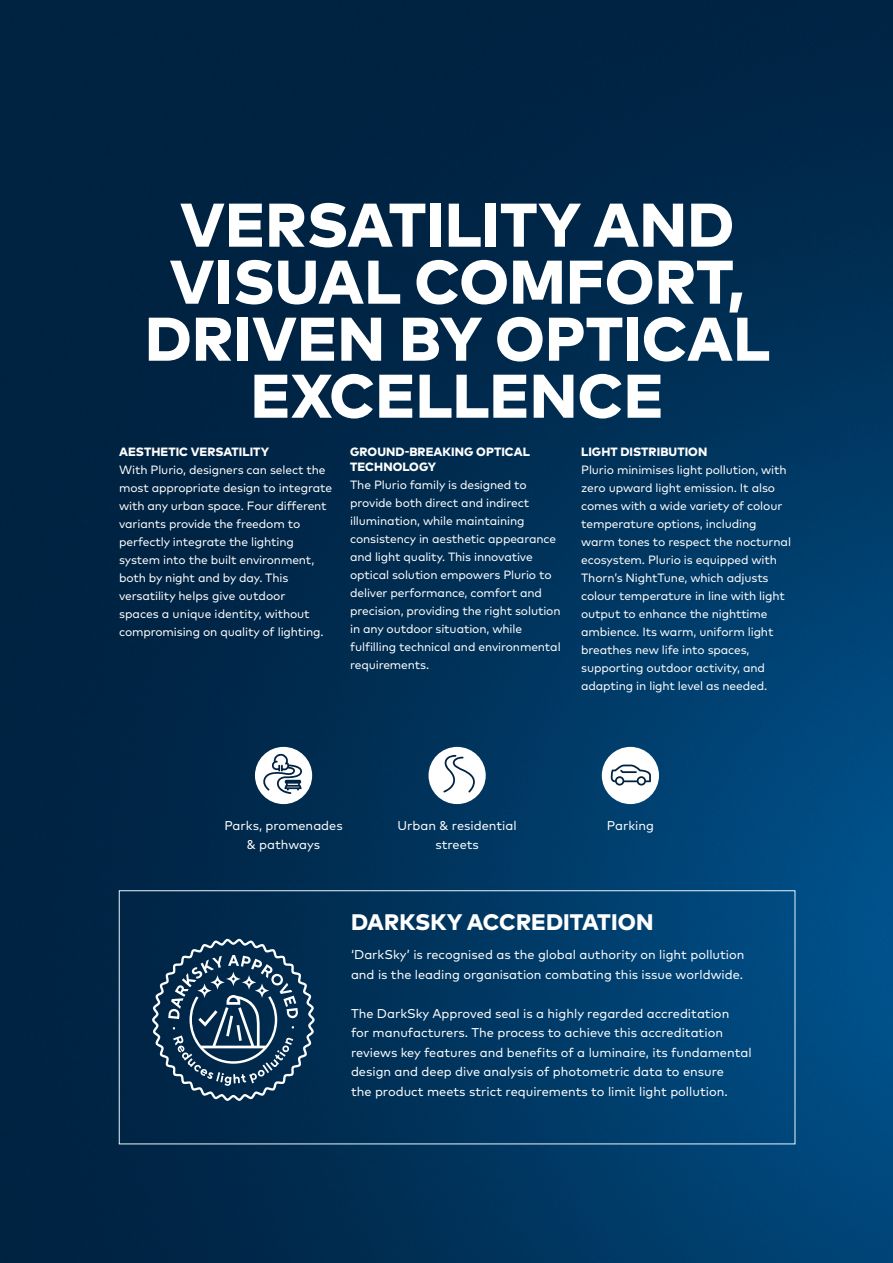
<style>
.page{position:relative;width:893px;height:1263px;background:#fff}
.page>*{position:absolute;margin:0;border:0;box-sizing:border-box;transform-origin:0 0}
.t1{font:800 61.5px/57px "Mark Pro";letter-spacing:.005em;color:#fff;text-align:center}
.t2{font:800 22.5px "Mark Pro";letter-spacing:.005em;color:#fff}
.t3{font:12.75px/19.5px "Mark Pro";color:#fff}
.t4{font:12px/18px "Mark Pro";letter-spacing:-.01em;color:#fff}
.t5{font:800 12px/15px "Mark Pro";letter-spacing:.005em;color:#fff}
</style>
<div class="page">
<img style="left:0;top:0;width:893px;height:1263px">
<div style="left:602px;top:747px;width:57px;height:57px;background:#fff;border-radius:50%"></div>
<svg style="left:610px;top:764px;width:41px;height:21px"></svg>
<div style="left:255px;top:747px;width:57px;height:57px;background:#fff;border-radius:50%"></div>
<svg style="left:262px;top:754px;width:40px;height:40px"></svg>
<div style="left:428px;top:747px;width:58px;height:57px;background:#fff;border-radius:50%"></div>
<svg style="left:443px;top:755px;width:32px;height:37px"></svg>
<div style="left:119px;top:890px;width:676px;height:254px;border:1px solid #e8f6fe"></div>
<svg style="left:152px;top:939px;width:163px;height:161px"></svg>
<h1 class="t1" style="left:145px;top:191px;width:626px">VERSATILITY AND<br>VISUAL COMFORT,<br>DRIVEN BY OPTICAL<br>EXCELLENCE</h1>
<p class="t5" style="left:119px;top:443px;width:152px">AESTHETIC VERSATILITY</p>
<p class="t4" style="left:119px;top:460px;width:214px">With Plurio, designers can select the most appropriate design to integrate with any urban space. Four different variants provide the freedom to perfectly integrate the lighting system into the built environment, both by night and by day. This versatility helps give outdoor<br>spaces a unique identity, without compromising on quality of lighting.</p>
<p class="t5" style="left:350px;top:443px;width:181px">GROUND-BREAKING OPTICAL<br>TECHNOLOGY</p>
<p class="t4" style="left:350px;top:475px;width:212px">The Plurio family is designed to provide both direct and indirect illumination, while maintaining consistency in aesthetic appearance and light quality. This innovative optical solution empowers Plurio to deliver performance, comfort and precision, providing the right solution in any outdoor situation, while fulfilling technical and environmental requirements.</p>
<p class="t5" style="left:581px;top:443px;width:128px">LIGHT DISTRIBUTION</p>
<p class="t4" style="left:581px;top:460px;width:211px">Plurio minimises light pollution, with zero upward light emission. It also comes with a wide variety of colour temperature options, including warm tones to respect the nocturnal ecosystem. Plurio is equipped with Thorn’s NightTune, which adjusts colour temperature in line with light output to enhance the nighttime ambience. Its warm, uniform light breathes new life into spaces, supporting outdoor activity, and adapting in light level as needed.</p>
<p class="t3" style="left:224px;top:814px;width:120px;text-align:center">Parks, promenades &amp; pathways</p>
<p class="t3" style="left:397px;top:814px;width:121px;text-align:center">Urban &amp; residential streets</p>
<p class="t3" style="left:607px;top:814px;width:49px">Parking</p>
<h2 class="t2" style="left:351px;top:905px;width:304px">DARKSKY ACCREDITATION</h2>
<p class="t3" style="left:351px;top:944px;width:395px">‘DarkSky’ is recognised as the global authority on light pollution and is the leading organisation combating this issue worldwide.</p>
<p class="t3" style="left:351px;top:1002px;width:402px">The DarkSky Approved seal is a highly regarded accreditation<br>for manufacturers. The process to achieve this accreditation reviews key features and benefits of a luminaire, its fundamental design and deep dive analysis of photometric data to ensure<br>the product meets strict requirements to limit light pollution.</p>
</div>
